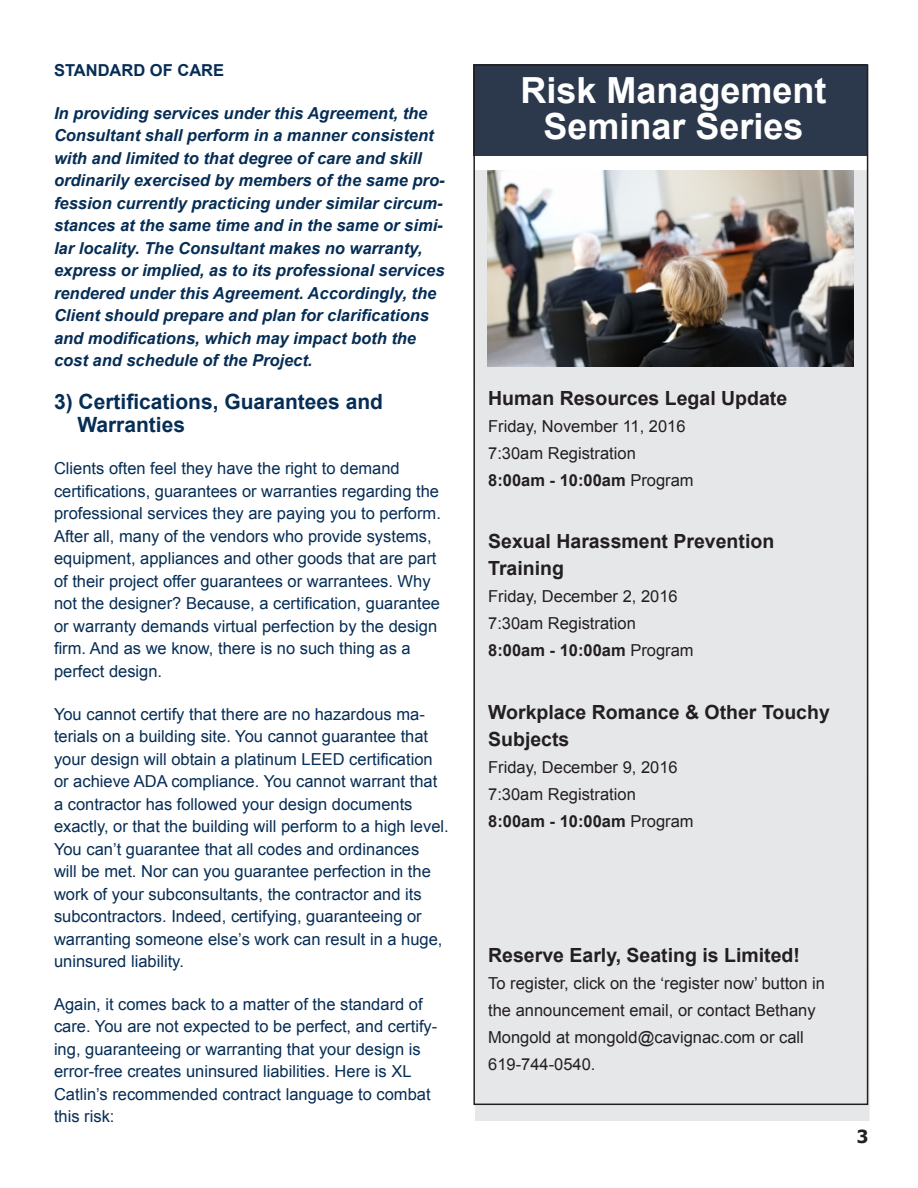
<style>
.page{position:relative;width:918px;height:1188px;background:#fff}
.page>*{position:absolute;margin:0;border:0;box-sizing:border-box;transform-origin:0 0}
.t1{font:700 36px/36px "Arial";color:#fff;text-align:center}
.t2{font:700 21px/22.5px "Arial";color:#062d55}
.Title_of_Article{font:700 19.5px/27px "Arial";color:#231f20}
.t3{font:700 18px "Tahoma";color:#231f20}
.t4{font:16.5px/22.5px "Arial";color:#062d55}
.t5{font:italic 700 16.5px/22.5px "Arial";color:#062d55}
.Title_of_Article-2{font:16.5px/27px "Arial";color:#231f20}
.Title_of_Article-3{font:700 16.5px "Arial";color:#231f20}
.t6{font:700 16.5px "Arial";color:#062d55}
.s1{font-weight:400}
</style>
<div class="page">
<div style="left:474px;top:170px;width:396px;height:951px;background:#e6e7e9"></div>
<div style="left:473px;top:64px;width:394px;height:91px;background:#2c384c"></div>
<div style="left:473px;top:64px;width:395px;height:1041px;border:2px solid #231f20"></div>
<img style="left:488px;top:170px;width:365px;height:196px">
<p class="t6" style="left:54px;top:59px;width:172px">STANDARD OF CARE</p>
<p class="t5" style="left:54px;top:102px;width:392px">In providing services under this Agreement, the Consultant shall perform in a manner consistent with and limited to that degree of care and skill ordinarily exercised by members of the same pro&shy;fession currently practicing under similar circum&shy;stances at the same time and in the same or simi&shy;lar locality. The Consultant makes no warranty, express or implied, as to its professional services rendered under this Agreement. Accordingly, the Client should prepare and plan for clarifications and modifications, which may impact both the cost and schedule of the Project.</p>
<p class="t2" style="left:77px;top:391px;width:307px;text-indent:-23px">3) Certifications, Guarantees and<br>Warranties</p>
<p class="t4" style="left:54px;top:458px;width:388px">Clients often feel they have the right to demand certifications, guarantees or warranties regarding the professional services they are paying you to perform.<br>After all, many of the vendors who provide systems, equipment, appliances and other goods that are part of their project offer guarantees or warrantees. Why not the designer? Because, a certification, guarantee or warranty demands virtual perfection by the design firm. And as we know, there is no such thing as a perfect design.</p>
<p class="t4" style="left:54px;top:703px;width:396px">You cannot certify that there are no hazardous ma&shy;terials on a building site. You cannot guarantee that your design will obtain a platinum LEED certification or achieve ADA compliance. You cannot warrant that a contractor has followed your design documents exactly, or that the building will perform to a high level.<br>You can’t guarantee that all codes and ordinances<br>will be met. Nor can you guarantee perfection in the work of your subconsultants, the contractor and its subcontractors. Indeed, certifying, guaranteeing or warranting someone else’s work can result in a huge, uninsured liability.</p>
<p class="t4" style="left:54px;top:993px;width:385px">Again, it comes back to a matter of the standard of care. You are not expected to be perfect, and certify&shy;ing, guaranteeing or warranting that your design is error-free creates uninsured liabilities. Here is XL Catlin’s recommended contract language to combat this risk:</p>
<p class="t1" style="left:520px;top:73px;width:308px">Risk Management<br>Seminar Series</p>
<p class="Title_of_Article" style="left:488px;top:385px;width:301px">Human Resources Legal Update</p>
<p class="Title_of_Article-2" style="left:488px;top:413px;width:199px">Friday, November 11, 2016</p>
<p class="Title_of_Article-2" style="left:488px;top:440px;width:149px">7:30am Registration</p>
<p class="Title_of_Article-3" style="left:488px;top:469px;width:207px">8:00am - 10:00am <span class="s1">Program</span></p>
<p class="Title_of_Article" style="left:488px;top:528px;width:288px">Sexual Harassment Prevention<br>Training</p>
<p class="Title_of_Article-2" style="left:488px;top:583px;width:191px">Friday, December 2, 2016</p>
<p class="Title_of_Article-2" style="left:488px;top:610px;width:149px">7:30am Registration</p>
<p class="Title_of_Article-3" style="left:488px;top:639px;width:207px">8:00am - 10:00am <span class="s1">Program</span></p>
<p class="Title_of_Article" style="left:488px;top:699px;width:343px">Workplace Romance &amp; Other Touchy<br>Subjects</p>
<p class="Title_of_Article-2" style="left:488px;top:754px;width:191px">Friday, December 9, 2016</p>
<p class="Title_of_Article-2" style="left:488px;top:781px;width:149px">7:30am Registration</p>
<p class="Title_of_Article-3" style="left:488px;top:810px;width:207px">8:00am - 10:00am <span class="s1">Program</span></p>
<p class="Title_of_Article" style="left:488px;top:942px;width:313px">Reserve Early, Seating is Limited!</p>
<p class="Title_of_Article-2" style="left:488px;top:970px;width:338px">To register, click on the ‘register now’ button in the announcement email, or contact Bethany Mongold at mongold@cavignac.com or call 619-744-0540.</p>
<p class="t3" style="left:857px;top:1124px;width:13px">3</p>
</div>
